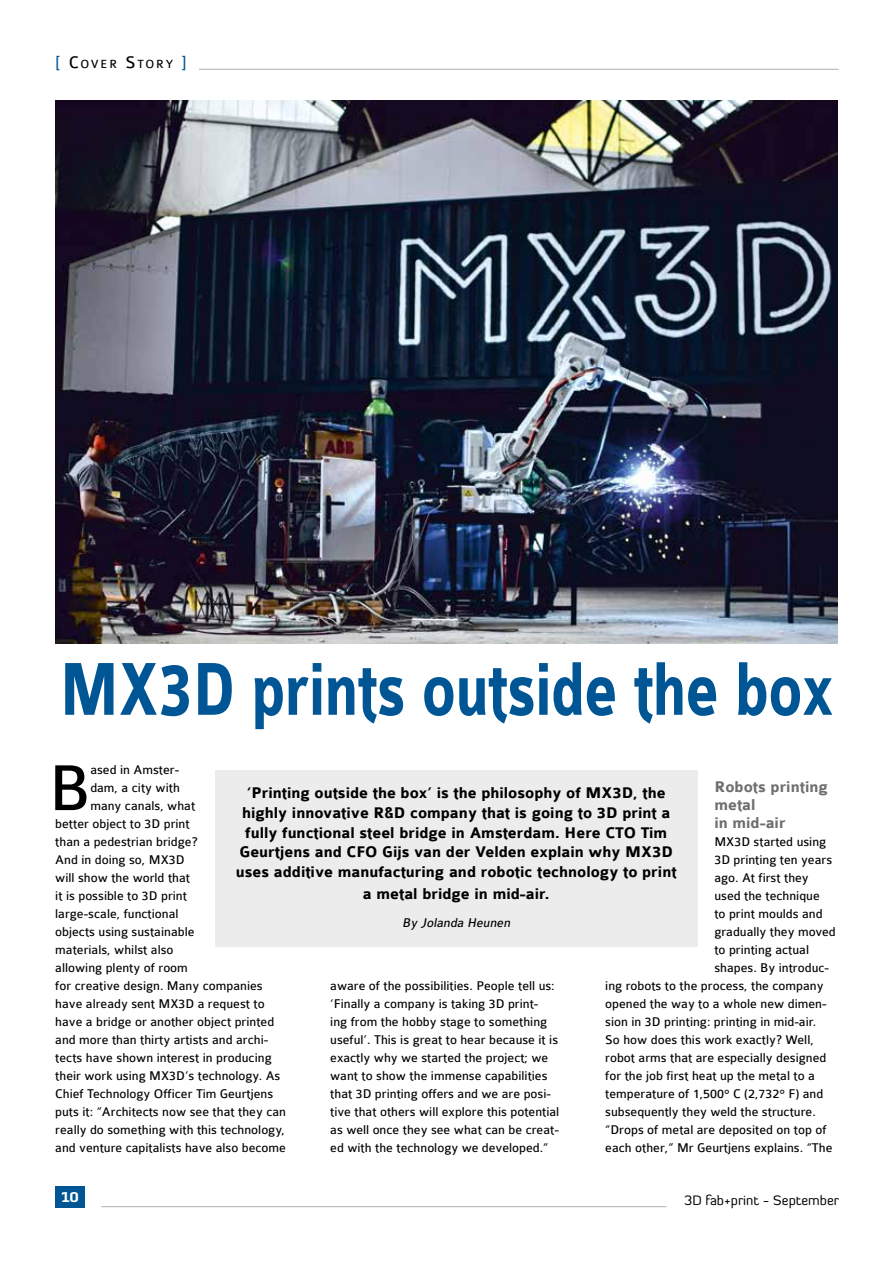
<style>
.page{position:relative;width:893px;height:1263px;background:#fff}
.page>*{position:absolute;margin:0;border:0;box-sizing:border-box;transform-origin:0 0}
.t1{font:700 79.95px "Colaborate";letter-spacing:-.01em;color:#005695;scale:.77 1}
.t2{font:69.15px "Colaborate";color:#000}
.t3{font:700 16.5px/19.8px "Colaborate";color:#000;text-align:center}
.t4{font:700 16.5px/18px "Colaborate";color:#6f6f6e}
.t5{font:13.5px/18px "Colaborate";color:#000}
.t6{font:13.5px "Diavlo";color:#000}
.t7{font:italic 13.5px "Colaborate";color:#000}
.t8{font:900 13.5px "Diavlo";color:#fff}
.t9{font:12.6px "Colaborate";letter-spacing:.145em;color:#000}
.s1{font-size:18px;color:#005695}
.s2{font-size:18px}
</style>
<div class="page">
<div style="left:55px;top:1186px;width:30px;height:22px;background:#005695"></div>
<hr style="left:101px;top:1206px;width:565px;height:1px;background:#b1b2b3">
<hr style="left:127px;top:69px;width:711px;height:1px;background:#b1b2b3">
<div style="left:55px;top:49px;width:143px;height:27px;background:#fff"></div>
<img style="left:55px;top:101px;width:783px;height:542px">
<div style="left:215px;top:770px;width:482px;height:176px;background:#ececed"></div>
<p class="t9" style="left:55px;top:58px;width:133px"><span class="s1">[</span> <span class="s2">C</span>OVER <span class="s2">S</span>TORY <span class="s1">]</span></p>
<h1 class="t1" style="left:60px;top:648px;width:1007px">MX3D prints outside the box</h1>
<h2 class="t2" style="left:49px;top:752px;width:43px">B</h2>
<p class="t5" style="left:90px;top:761px;width:90px">ased in Amster-</p>
<p class="t4" style="left:714px;top:778px;width:115px">Robots printing metal<br>in mid-air</p>
<p class="t5" style="left:714px;top:833px;width:113px">MX3D started using</p>
<p class="t5" style="left:714px;top:851px;width:119px">3D printing ten years</p>
<p class="t5" style="left:714px;top:869px;width:96px">ago. At first they</p>
<p class="t5" style="left:714px;top:887px;width:107px">used the technique</p>
<p class="t5" style="left:714px;top:905px;width:110px">to print moulds and</p>
<p class="t5" style="left:714px;top:923px;width:123px">gradually they moved</p>
<p class="t5" style="left:714px;top:941px;width:96px">to printing actual</p>
<p class="t5" style="left:714px;top:959px;width:116px">shapes. By introduc-</p>
<p class="t5" style="left:605px;top:977px;width:220px">ing robots to the process, the company</p>
<p class="t5" style="left:605px;top:995px;width:223px">opened the way to a whole new dimen-</p>
<p class="t5" style="left:605px;top:1013px;width:213px">sion in 3D printing: printing in mid-air.</p>
<p class="t5" style="left:605px;top:1031px;width:210px">So how does this work exactly? Well,</p>
<p class="t5" style="left:605px;top:1049px;width:223px">robot arms that are especially designed</p>
<p class="t5" style="left:605px;top:1067px;width:211px">for the job first heat up the metal to a</p>
<p class="t5" style="left:605px;top:1085px;width:220px">temperature of 1,500° C (2,732° F) and</p>
<p class="t5" style="left:605px;top:1103px;width:212px">subsequently they weld the structure.</p>
<p class="t5" style="left:605px;top:1121px;width:223px">“Drops of metal are deposited on top of</p>
<p class="t5" style="left:605px;top:1139px;width:229px">each other,” Mr Geurtjens explains. “The</p>
<p class="t5" style="left:90px;top:779px;width:91px">dam, a city with</p>
<p class="t5" style="left:90px;top:797px;width:106px">many canals, what</p>
<p class="t5" style="left:55px;top:815px;width:136px">better object to 3D print</p>
<p class="t5" style="left:55px;top:833px;width:144px">than a pedestrian bridge?</p>
<p class="t5" style="left:55px;top:851px;width:131px">And in doing so, MX3D</p>
<p class="t5" style="left:55px;top:869px;width:136px">will show the world that</p>
<p class="t5" style="left:55px;top:887px;width:133px">it is possible to 3D print</p>
<p class="t5" style="left:55px;top:905px;width:125px">large-scale, functional</p>
<p class="t5" style="left:55px;top:923px;width:141px">objects using sustainable</p>
<p class="t5" style="left:55px;top:941px;width:120px">materials, whilst also</p>
<p class="t5" style="left:55px;top:959px;width:134px">allowing plenty of room</p>
<p class="t5" style="left:55px;top:977px;width:209px">for creative design. Many companies</p>
<p class="t5" style="left:55px;top:995px;width:211px">have already sent MX3D a request to</p>
<p class="t5" style="left:55px;top:1013px;width:220px">have a bridge or another object printed</p>
<p class="t5" style="left:55px;top:1031px;width:215px">and more than thirty artists and archi-</p>
<p class="t5" style="left:55px;top:1049px;width:218px">tects have shown interest in producing</p>
<p class="t5" style="left:55px;top:1067px;width:227px">their work using MX3D’s technology. As</p>
<p class="t5" style="left:55px;top:1085px;width:220px">Chief Technology Officer Tim Geurtjens</p>
<p class="t5" style="left:55px;top:1103px;width:232px">puts it: “Architects now see that they can</p>
<p class="t5" style="left:55px;top:1121px;width:231px">really do something with this technology,</p>
<p class="t5" style="left:55px;top:1139px;width:232px">and venture capitalists have also become</p>
<p class="t3" style="left:236px;top:783px;width:442px">‘Printing outside the box’ is the philosophy of MX3D, the highly innovative R&amp;D company that is going to 3D print a fully functional steel bridge in Amsterdam. Here CTO Tim Geurtjens and CFO Gijs van der Velden explain why MX3D uses additive manufacturing and robotic technology to print</p>
<p class="t3" style="left:363px;top:884px;width:188px">a metal bridge in mid-air.</p>
<p class="t7" style="left:402px;top:916px;width:112px">By Jolanda Heunen</p>
<p class="t5" style="left:330px;top:977px;width:231px">aware of the possibilities. People tell us: ‘Finally a company is taking 3D print-<br>ing from the hobby stage to something useful’. This is great to hear because it is exactly why we started the project; we want to show the immense capabilities that 3D printing offers and we are posi&shy;tive that others will explore this potential as well once they see what can be creat&shy;ed with the technology we developed.”</p>
<p class="t8" style="left:61px;top:1188px;width:19px">10</p>
<p class="t6" style="left:684px;top:1192px;width:156px">3D fab+print - September</p>
</div>
